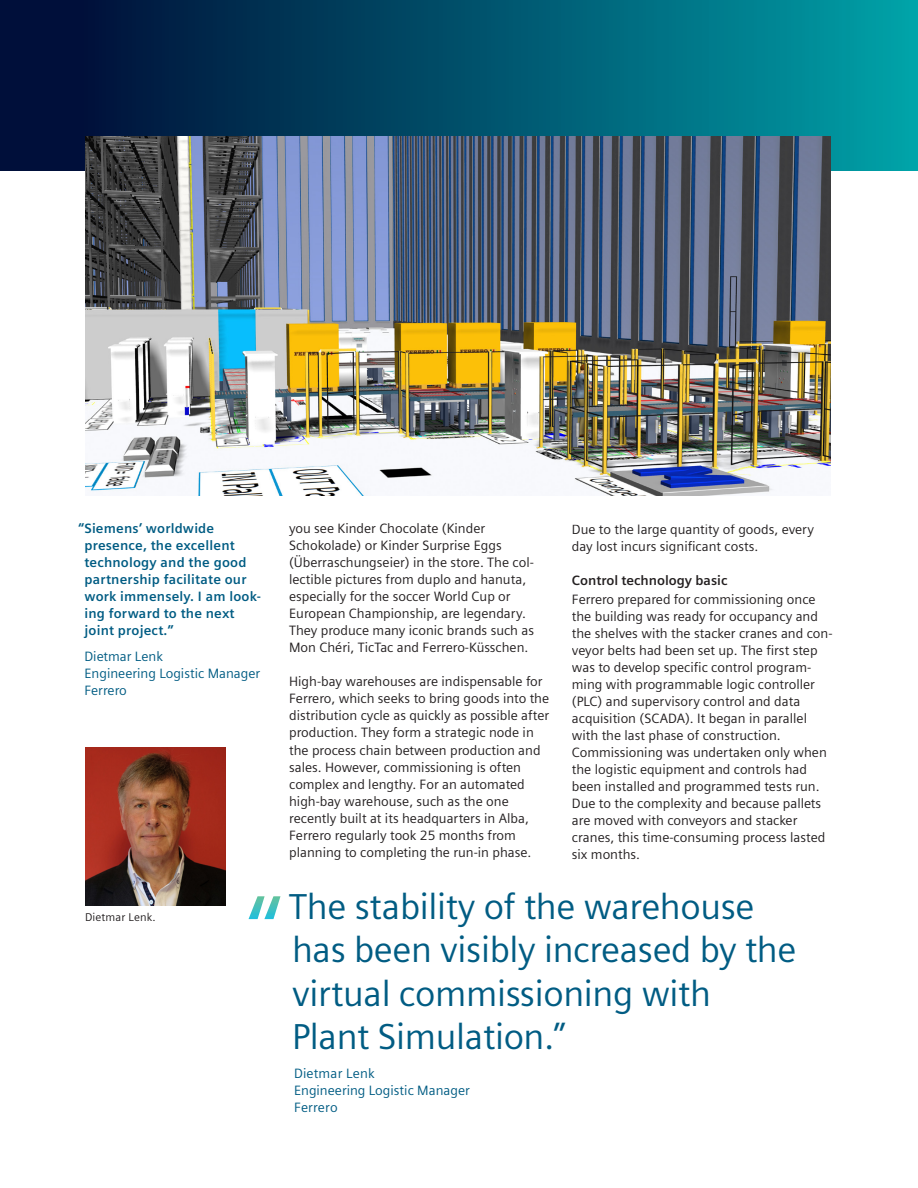
<style>
.page{position:relative;width:918px;height:1188px;background:#fff}
.page>*{position:absolute;margin:0;border:0;box-sizing:border-box;transform-origin:0 0}
.Large_Quote_Blue{font:36px/43.2px "Siemens Sans";letter-spacing:-.01em;color:#015c83}
.Body_Text{font:13.5px/17px "Siemens Sans";color:#231f20}
.Quotes{font:700 13.5px/17px "Siemens Sans";letter-spacing:.015em;color:#015c83}
.Large_Quote_Credit_B{font:13.5px/17px "Siemens Sans";color:#015c83}
.Quotes_credit{font:13.5px/17px "Siemens Sans";color:#015c83}
.Body_Subhead{font:700 13.5px "Siemens Sans";color:#231f20}
.Caption_7_5pt_3_75mm{font:11.25px "Siemens Sans";letter-spacing:.015em;color:#231f20}
</style>
<div class="page">
<div style="left:0;top:0;width:918px;height:170px;background:linear-gradient(to right,#000430,#009fa6)"></div>
<svg style="left:249px;top:896px;width:31px;height:23px"></svg>
<img style="left:85px;top:136px;width:745px;height:359px">
<img style="left:85px;top:747px;width:140px;height:158px">
<p class="Quotes" style="left:84px;top:520px;width:178px;text-indent:-6px">“Siemens’ worldwide presence, the excellent technology and the good partnership facilitate our work immensely. I am look&shy;ing forward to the next joint project.”</p>
<p class="Quotes_credit" style="left:84px;top:648px;width:177px">Dietmar Lenk<br>Engineering Logistic Manager<br>Ferrero</p>
<p class="Caption_7_5pt_3_75mm" style="left:85px;top:911px;width:72px">Dietmar Lenk.</p>
<p class="Body_Text" style="left:289px;top:520px;width:246px">you see Kinder Chocolate (Kinder Schokolade) or Kinder Surprise Eggs (Überraschungseier) in the store. The col&shy;lectible pictures from duplo and hanuta, especially for the soccer World Cup or European Championship, are legendary.<br>They produce many iconic brands such as Mon Chéri, TicTac and Ferrero-Küsschen.</p>
<p class="Body_Text" style="left:289px;top:673px;width:262px">High-bay warehouses are indispensable for Ferrero, which seeks to bring goods into the distribution cycle as quickly as possible after production. They form a strategic node in the process chain between production and sales. However, commissioning is often complex and lengthy. For an automated high-bay warehouse, such as the one recently built at its headquarters in Alba, Ferrero regularly took 25 months from planning to completing the run-in phase.</p>
<p class="Body_Text" style="left:572px;top:521px;width:244px">Due to the large quantity of goods, every day lost incurs significant costs.</p>
<p class="Body_Subhead" style="left:572px;top:572px;width:157px">Control technology basic</p>
<p class="Body_Text" style="left:572px;top:591px;width:262px">Ferrero prepared for commissioning once the building was ready for occupancy and the shelves with the stacker cranes and con&shy;veyor belts had been set up. The first step was to develop specific control program&shy;ming with programmable logic controller (PLC) and supervisory control and data acquisition (SCADA). It began in parallel with the last phase of construction.<br>Commissioning was undertaken only when the logistic equipment and controls had been installed and programmed tests run.<br>Due to the complexity and because pallets are moved with conveyors and stacker cranes, this time-consuming process lasted six months.</p>
<p class="Large_Quote_Blue" style="left:289px;top:885px;width:509px">The stability of the warehouse has been visibly increased by the virtual commissioning with<br>Plant Simulation.”</p>
<p class="Large_Quote_Credit_B" style="left:294px;top:1065px;width:177px">Dietmar Lenk<br>Engineering Logistic Manager<br>Ferrero</p>
</div>
